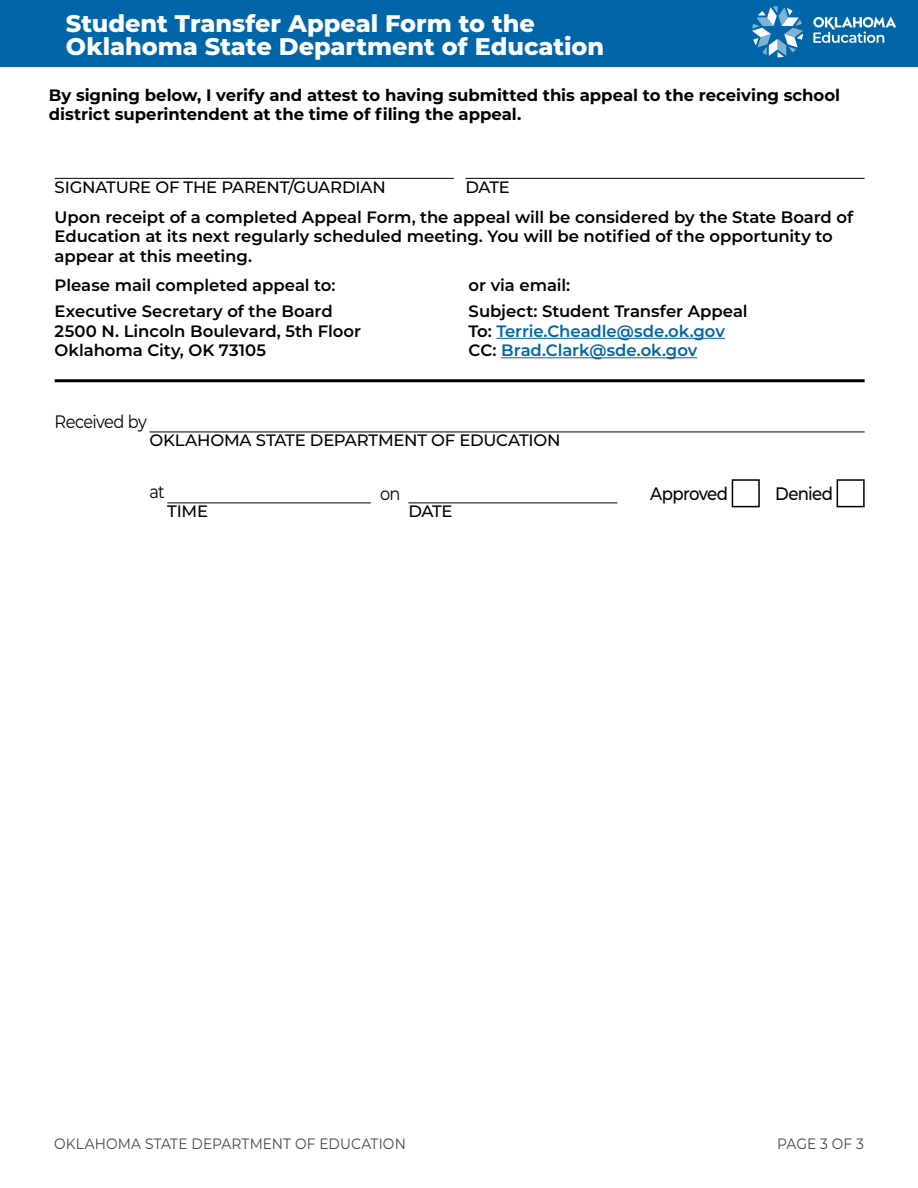
<style>
.page{position:relative;width:918px;height:1188px;background:#fff}
.page>*{position:absolute;margin:0;border:0;box-sizing:border-box;transform-origin:0 0}
.t1{font:800 24px/22.5px "Montserrat";color:#fff}
.Paragraph_Style_2{font:18px "Montserrat";letter-spacing:-.045em;color:#000;scale:.9 1}
.Body_Text{font:500 18px "Montserrat";letter-spacing:-.04em;color:#000;scale:.92 1}
.Paragraph_Style_3{font:600 16.5px/19.5px "Montserrat";letter-spacing:-.005em;color:#000}
.Paragraph_Style_3-2{font:700 16.5px/19.5px "Montserrat";letter-spacing:-.005em;color:#000}
.Paragraph_Style_3-3{font:600 16.5px/19.5px "Montserrat";letter-spacing:-.005em;color:#0066a8}
.Form_Titles{font:500 16.5px "Montserrat";letter-spacing:-.015em;color:#000}
.t2{font:15px "Montserrat";letter-spacing:.01em;color:#464547;scale:.92 1}
.s1{color:#000}
</style>
<div class="page">
<div style="left:0;top:0;width:918px;height:67px;background:#0066a8"></div>
<svg style="left:752px;top:6px;width:51px;height:51px"></svg>
<svg style="left:813px;top:17px;width:83px;height:26px"></svg>
<hr style="left:55px;top:178px;width:399px;height:1px;background:#000">
<hr style="left:466px;top:178px;width:399px;height:1px;background:#000">
<hr style="left:149px;top:432px;width:716px;height:1px;background:#000">
<hr style="left:167px;top:503px;width:204px;height:1px;background:#000">
<hr style="left:408px;top:503px;width:209px;height:1px;background:#000">
<div style="left:732px;top:479px;width:28px;height:28px;border:2px solid #000"></div>
<div style="left:837px;top:479px;width:28px;height:28px;border:2px solid #000"></div>
<hr style="left:55px;top:379px;width:810px;height:3px;background:#000">
<hr style="left:496px;top:338px;width:229px;height:1px;background:#0066a8">
<hr style="left:501px;top:357px;width:196px;height:1px;background:#0066a8">
<h1 class="t1" style="left:66px;top:11px;width:540px">Student Transfer Appeal Form to the<br>Oklahoma State Department of Education</h1>
<p class="Paragraph_Style_3-2" style="left:49px;top:84px;width:793px">By signing below, I verify and attest to having submitted this appeal to the receiving school district superintendent at the time of filing the appeal.</p>
<p class="Form_Titles" style="left:55px;top:175px;width:333px">SIGNATURE OF THE PARENT/GUARDIAN</p>
<p class="Form_Titles" style="left:466px;top:175px;width:46px">DATE</p>
<p class="Paragraph_Style_3" style="left:55px;top:207px;width:800px">Upon receipt of a completed Appeal Form, the appeal will be considered by the State Board of<br>Education at its next regularly scheduled meeting. You will be notified of the opportunity to appear at this meeting.</p>
<p class="Paragraph_Style_3" style="left:55px;top:275px;width:282px">Please mail completed appeal to:</p>
<p class="Paragraph_Style_3" style="left:55px;top:301px;width:308px">Executive Secretary of the Board<br>2500 N. Lincoln Boulevard, 5th Floor<br>Oklahoma City, OK 73105</p>
<p class="Paragraph_Style_3" style="left:469px;top:275px;width:103px">or via email:</p>
<p class="Paragraph_Style_3-3" style="left:469px;top:301px;width:281px"><span class="s1">Subject: Student Transfer Appeal<br>To:</span> Terrie.Cheadle@sde.ok.gov<br><span class="s1">CC:</span> Brad.Clark@sde.ok.gov</p>
<p class="Paragraph_Style_2" style="left:55px;top:409px;width:104px">Received by</p>
<p class="Form_Titles" style="left:149px;top:429px;width:413px">OKLAHOMA STATE DEPARTMENT OF EDUCATION</p>
<p class="Paragraph_Style_2" style="left:149px;top:480px;width:18px">at</p>
<p class="Paragraph_Style_2" style="left:380px;top:481px;width:24px">on</p>
<p class="Body_Text" style="left:650px;top:481px;width:86px">Approved</p>
<p class="Body_Text" style="left:775px;top:481px;width:65px">Denied</p>
<p class="Form_Titles" style="left:167px;top:500px;width:42px">TIME</p>
<p class="Form_Titles" style="left:408px;top:500px;width:46px">DATE</p>
<p class="t2" style="left:54px;top:1134px;width:384px">OKLAHOMA STATE DEPARTMENT OF EDUCATION</p>
<p class="t2" style="left:777px;top:1134px;width:96px">PAGE 3 OF 3</p>
</div>
